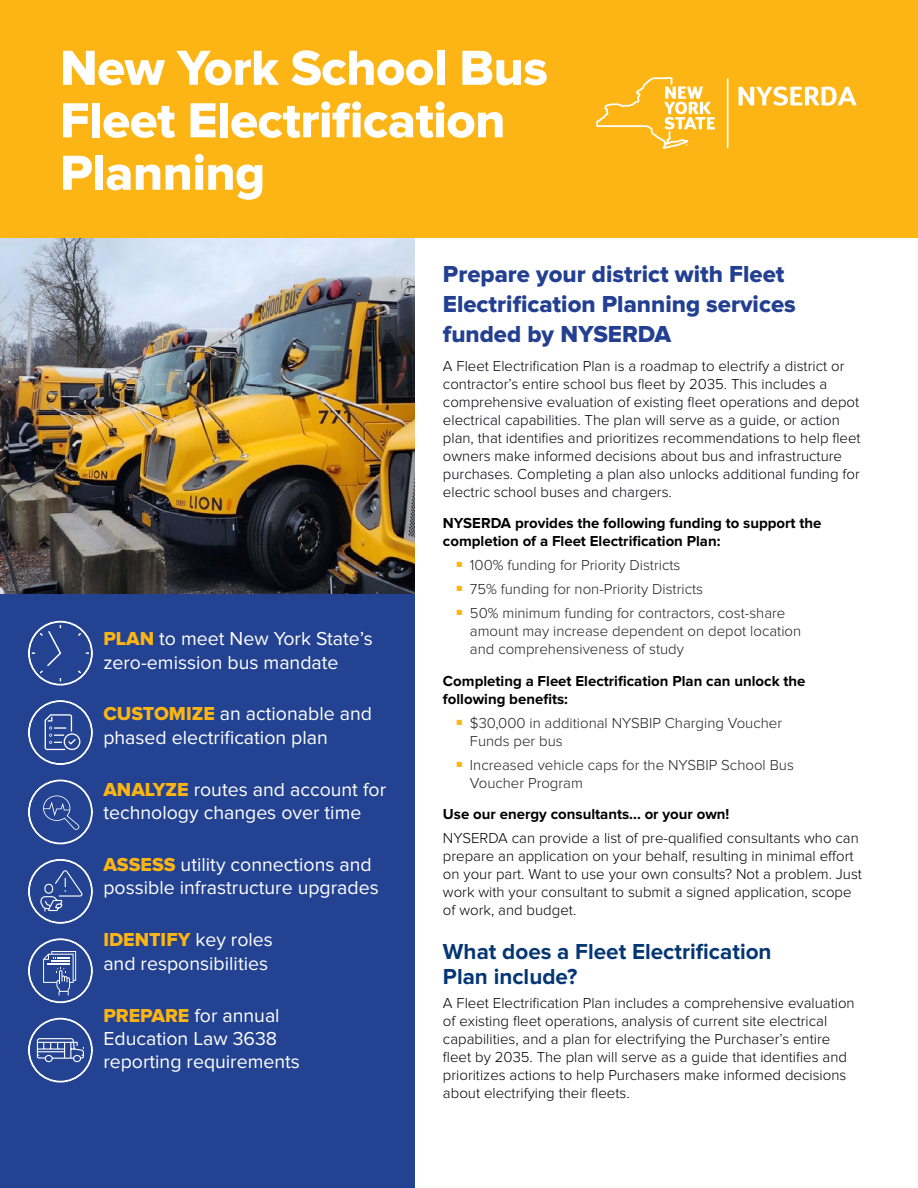
<style>
.page{position:relative;width:918px;height:1188px;background:#fff}
.page>*{position:absolute;margin:0;border:0;box-sizing:border-box;transform-origin:0 0}
.t1{font:51px/52.5px "Proxima Nova Extrabld";letter-spacing:-.01em;color:#fff}
.t2{font:24px/30px "Proxima Nova Extrabld";color:#233f91}
.Sub_1_-_Match_Header_Bar_Color{font:700 22.5px/25.5px "Proxima Nova";color:#043673}
.t3{font:19.5px/23.4px "Proxima Nova";color:#fff}
.Body{font:300 15px/18px "Proxima Nova";color:#000}
.Body-2{font:300 15px/18px "Proxima Nova";color:#00000a}
.t4{font:300 15px/18px "Proxima Nova";color:#222121}
.Sub_2{font:700 15px/18px "Proxima Nova";color:#000}
.s1{font-family:"Proxima Nova Extrabld";color:#fcb515}
</style>
<div class="page">
<img style="left:0;top:238px;width:415px;height:356px">
<div style="left:0;top:0;width:918px;height:238px;background:#fcb515"></div>
<svg style="left:596px;top:77px;width:119px;height:72px"></svg>
<svg style="left:739px;top:86px;width:118px;height:20px"></svg>
<hr style="left:727px;top:78px;width:2px;height:70px;background:#fff">
<div style="left:0;top:594px;width:415px;height:594px;background:#234291"></div>
<svg style="left:28px;top:700px;width:65px;height:65px"></svg>
<svg style="left:28px;top:779px;width:65px;height:65px"></svg>
<svg style="left:28px;top:621px;width:65px;height:65px"></svg>
<svg style="left:28px;top:859px;width:65px;height:65px"></svg>
<svg style="left:28px;top:938px;width:65px;height:65px"></svg>
<svg style="left:28px;top:1018px;width:65px;height:65px"></svg>
<p class="t1" style="left:60px;top:43px;width:489px">New York School Bus<br>Fleet Electrification<br>Planning</p>
<p class="t3" style="left:103px;top:627px;width:271px"><span class="s1">PLAN</span> to meet New York State’s zero-emission bus mandate</p>
<p class="t3" style="left:103px;top:703px;width:270px"><span class="s1">CUSTOMIZE</span> an actionable and phased electrification plan</p>
<p class="t3" style="left:103px;top:778px;width:284px"><span class="s1">ANALYZE</span> routes and account for technology changes over time</p>
<p class="t3" style="left:103px;top:853px;width:277px"><span class="s1">ASSESS</span> utility connections and possible infrastructure upgrades</p>
<p class="t3" style="left:103px;top:928px;width:171px"><span class="s1">IDENTIFY</span> key roles and responsibilities</p>
<p class="t3" style="left:103px;top:1004px;width:198px"><span class="s1">PREPARE</span> for annual<br>Education Law 3638 reporting requirements</p>
<p class="t2" style="left:443px;top:260px;width:354px">Prepare your district with Fleet<br>Electrification Planning services funded by NYSERDA</p>
<p class="Body-2" style="left:443px;top:357px;width:419px">A Fleet Electrification Plan is a roadmap to electrify a district or contractor’s entire school bus fleet by 2035. This includes a comprehensive evaluation of existing fleet operations and depot electrical capabilities. The plan will serve as a guide, or action plan, that identifies and prioritizes recommendations to help fleet owners make informed decisions about bus and infrastructure purchases. Completing a plan also unlocks additional funding for electric school buses and chargers.</p>
<p class="Sub_2" style="left:443px;top:515px;width:380px">NYSERDA provides the following funding to support the completion of a Fleet Electrification Plan:</p>
<p class="t4" style="left:456px;top:557px;width:225px"><sup>■</sup> 100% funding for Priority Districts</p>
<p class="t4" style="left:456px;top:581px;width:248px"><sup>■</sup> 75% funding for non-Priority Districts</p>
<p class="t4" style="left:470px;top:605px;width:333px;text-indent:-14px"><sup>■</sup> 50% minimum funding for contractors, cost-share amount may increase dependent on depot location and comprehensiveness of study</p>
<p class="Sub_2" style="left:443px;top:672px;width:364px">Completing a Fleet Electrification Plan can unlock the following benefits:</p>
<p class="t4" style="left:470px;top:714px;width:314px;text-indent:-14px"><sup>■</sup> $30,000 in additional NYSBIP Charging Voucher<br>Funds per bus</p>
<p class="t4" style="left:470px;top:756px;width:325px;text-indent:-14px"><sup>■</sup> Increased vehicle caps for the NYSBIP School Bus<br>Voucher Program</p>
<p class="Sub_2" style="left:443px;top:806px;width:288px">Use our energy consultants... or your own!</p>
<p class="Body" style="left:443px;top:830px;width:421px">NYSERDA can provide a list of pre-qualified consultants who can prepare an application on your behalf, resulting in minimal effort on your part. Want to use your own consults? Not a problem. Just work with your consultant to submit a signed application, scope of work, and budget.</p>
<p class="Sub_1_-_Match_Header_Bar_Color" style="left:443px;top:939px;width:330px">What does a Fleet Electrification<br>Plan include?</p>
<p class="Body" style="left:443px;top:995px;width:413px">A Fleet Electrification Plan includes a comprehensive evaluation of existing fleet operations, analysis of current site electrical capabilities, and a plan for electrifying the Purchaser’s entire fleet by 2035. The plan will serve as a guide that identifies and prioritizes actions to help Purchasers make informed decisions about electrifying their fleets.</p>
</div>
